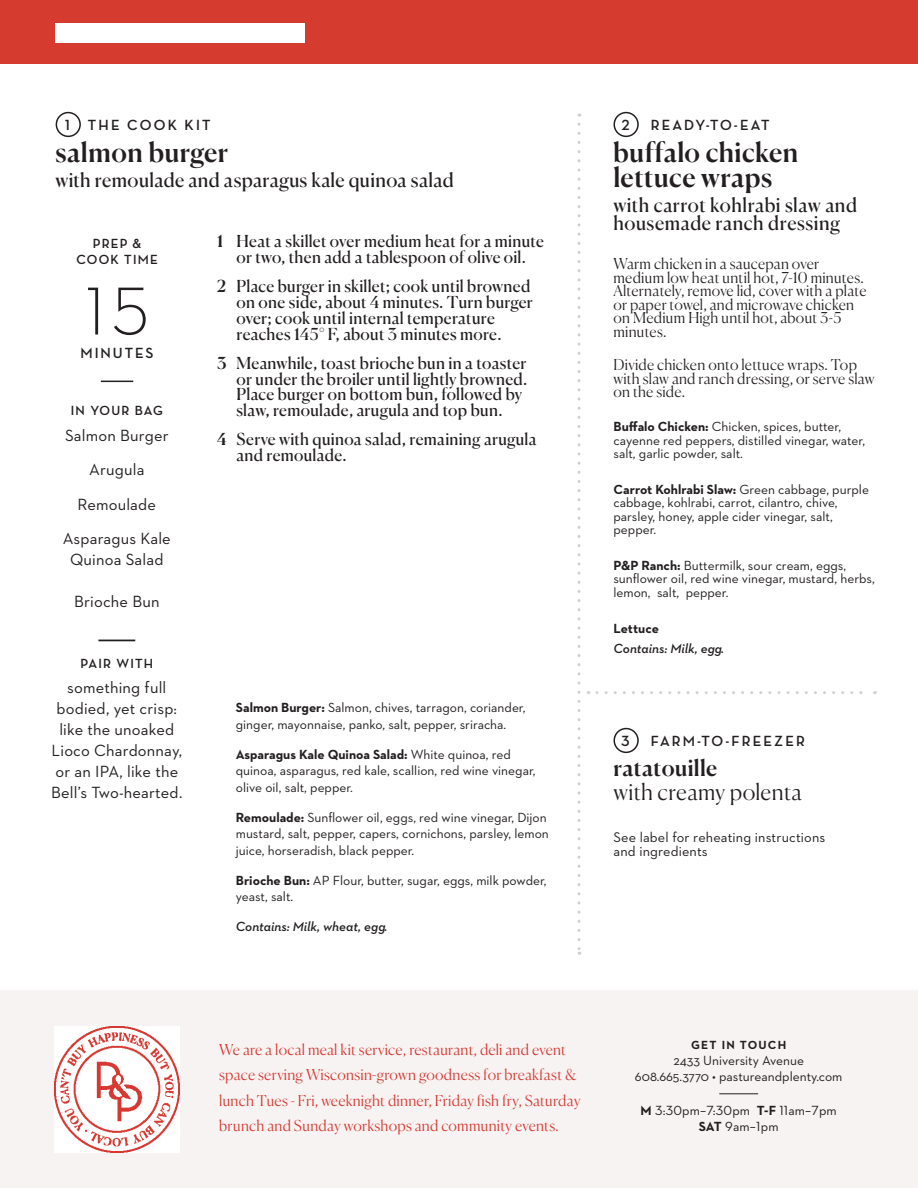
<style>
.page{position:relative;width:918px;height:1188px;background:#fff}
.page>*{position:absolute;margin:0;border:0;box-sizing:border-box;transform-origin:0 0}
.t1{font:300 69px "Neutraface 2 Text";color:#231f20}
.t2{font:500 27px/25.5px "Canela";letter-spacing:.015em;color:#231f20}
.t3{font:300 22.5px/24px "Canela";letter-spacing:.015em;color:#231f20}
.t4{font:19.5px/18px "Canela";letter-spacing:.02em;color:#231f20}
.t5{font:16.5px/15.8px "Canela";letter-spacing:.015em;color:#231f20}
.List_of_Ingredients{font:16.5px/21px "Neutraface 2 Text";letter-spacing:.01em;color:#231f20;text-align:center}
.t6{font:300 15px/13.5px "Canela";letter-spacing:.015em;color:#231f20}
.t7{font:300 15px/25.5px "Canela";letter-spacing:.015em;color:#d73830}
.t8{font:700 15px "Neutraface Display";letter-spacing:.145em;color:#231f20}
.t9{font:14.25px/14.2px "Neutraface 2 Text";letter-spacing:.01em;color:#231f20}
.t10{font:13.5px/13.5px "Neutraface 2 Text";color:#231f20}
.t11{font:italic 600 13.5px "Neutraface 2 Text";color:#231f20}
.List_of_Ingredients-2{font:700 13.5px/16.2px "Neutraface Display";letter-spacing:.09em;color:#231f20;text-align:center}
.t12{font:700 13.5px "Neutraface 2 Text";letter-spacing:-.005em;color:#231f20}
.t13{font:700 12px "Neutraface 2 Text";letter-spacing:.1em;color:#231f20}
.s1{font-weight:500}
.s2{font-weight:700}
</style>
<div class="page">
<div style="left:0;top:991px;width:918px;height:197px;background:#f7f3f2"></div>
<div style="left:0;top:0;width:918px;height:64px;background:#d63b30"></div>
<div style="left:55px;top:24px;width:249px;height:19px;background:#fff"></div>
<img style="left:54px;top:1027px;width:126px;height:125px">
<hr style="left:719px;top:1093px;width:39px;height:1px;background:#231f20">
<div style="left:56px;top:112px;width:25px;height:25px;border:2px solid #231f20;border-radius:50%"></div>
<svg style="left:597px;top:691px;width:278px;height:3px"></svg>
<div style="left:614px;top:112px;width:25px;height:25px;border:2px solid #231f20;border-radius:50%"></div>
<div style="left:614px;top:728px;width:25px;height:25px;border:2px solid #231f20;border-radius:50%"></div>
<svg style="left:578px;top:124px;width:2px;height:831px"></svg>
<hr style="left:101px;top:381px;width:32px;height:1px;background:#231f20">
<hr style="left:98px;top:640px;width:37px;height:1px;background:#231f20">
<p class="t8" style="left:65px;top:116px;width:6px">1</p>
<p class="t8" style="left:88px;top:116px;width:124px">THE COOK KIT</p>
<p class="t2" style="left:56px;top:137px;width:174px">salmon burger</p>
<p class="t4" style="left:56px;top:170px;width:400px">with remoulade and asparagus kale quinoa salad</p>
<p class="List_of_Ingredients-2" style="left:76px;top:236px;width:83px">PREP &amp;<br>COOK TIME</p>
<p class="t1" style="left:85px;top:268px;width:65px">15</p>
<p class="t8" style="left:81px;top:344px;width:75px">MINUTES</p>
<p class="List_of_Ingredients-2" style="left:71px;top:403px;width:94px">IN YOUR BAG</p>
<p class="List_of_Ingredients" style="left:65px;top:424px;width:105px">Salmon Burger</p>
<p class="List_of_Ingredients" style="left:89px;top:459px;width:57px">Arugula</p>
<p class="List_of_Ingredients" style="left:78px;top:493px;width:80px">Remoulade</p>
<p class="List_of_Ingredients" style="left:63px;top:528px;width:109px">Asparagus Kale<br>Quinoa Salad</p>
<p class="List_of_Ingredients" style="left:74px;top:591px;width:87px">Brioche Bun</p>
<p class="List_of_Ingredients-2" style="left:81px;top:656px;width:74px">PAIR WITH</p>
<p class="List_of_Ingredients" style="left:51px;top:677px;width:133px">something full bodied, yet crisp: like the unoaked<br>Lioco Chardonnay, or an IPA, like the<br>Bell’s Two-hearted.</p>
<p class="t5" style="left:217px;top:232px;width:328px;text-align:center"><span class="s1">1</span> Heat a skillet over medium heat for a minute or two, then add a tablespoon of olive oil.</p>
<p class="t5" style="left:237px;top:277px;width:298px;text-indent:-19px"><span class="s1">2</span> Place burger in skillet; cook until browned on one side, about 4 minutes. Turn burger over; cook until internal temperature reaches 145° F, about 3 minutes more.</p>
<p class="t5" style="left:237px;top:354px;width:292px;text-indent:-19px"><span class="s1">3</span> Meanwhile, toast brioche bun in a toaster or under the broiler until lightly browned.<br>Place burger on bottom bun, followed by slaw, remoulade, arugula and top bun.</p>
<p class="t5" style="left:237px;top:430px;width:302px;text-indent:-19px"><span class="s1">4</span> Serve with quinoa salad, remaining arugula and remoulade.</p>
<p class="t10" style="left:236px;top:699px;width:291px;line-height:16.5px"><span class="s2">Salmon Burger:</span> Salmon, chives, tarragon, coriander, ginger, mayonnaise, panko, salt, pepper, sriracha.</p>
<p class="t10" style="left:236px;top:746px;width:301px;line-height:16.5px"><span class="s2">Asparagus Kale Quinoa Salad:</span> White quinoa, red quinoa, asparagus, red kale, scallion, red wine vinegar, olive oil, salt, pepper.</p>
<p class="t10" style="left:236px;top:809px;width:315px;line-height:16.5px"><span class="s2">Remoulade:</span> Sunflower oil, eggs, red wine vinegar, Dijon mustard, salt, pepper, capers, cornichons, parsley, lemon juice, horseradish, black pepper.</p>
<p class="t10" style="left:236px;top:872px;width:312px;line-height:16.5px"><span class="s2">Brioche Bun:</span> AP Flour, butter, sugar, eggs, milk powder, yeast, salt.</p>
<p class="t11" style="left:236px;top:918px;width:153px">Contains: Milk, wheat, egg.</p>
<p class="t8" style="left:621px;top:116px;width:10px">2</p>
<p class="t8" style="left:651px;top:116px;width:120px">READY-TO-EAT</p>
<p class="t2" style="left:614px;top:137px;width:186px">buffalo chicken lettuce wraps</p>
<p class="t4" style="left:614px;top:195px;width:245px">with carrot kohlrabi slaw and housemade ranch dressing</p>
<p class="t6" style="left:614px;top:256px;width:255px">Warm chicken in a saucepan over medium low heat until hot, 7-10 minutes.<br>Alternately, remove lid, cover with a plate or paper towel, and microwave chicken on Medium High until hot, about 3-5 minutes.</p>
<p class="t6" style="left:614px;top:357px;width:263px">Divide chicken onto lettuce wraps. Top with slaw and ranch dressing, or serve slaw on the side.</p>
<p class="t10" style="left:614px;top:420px;width:253px"><span class="s2">Buffalo Chicken:</span> Chicken, spices, butter, cayenne red peppers, distilled vinegar, water, salt, garlic powder, salt.</p>
<p class="t10" style="left:614px;top:482px;width:257px"><span class="s2">Carrot Kohlrabi Slaw:</span> Green cabbage, purple cabbage, kohlrabi, carrot, cilantro, chive, parsley, honey, apple cider vinegar, salt, pepper.</p>
<p class="t10" style="left:614px;top:558px;width:263px"><span class="s2">P&amp;P Ranch:</span> Buttermilk, sour cream, eggs, sunflower oil, red wine vinegar, mustard, herbs, lemon, salt, pepper.</p>
<p class="t12" style="left:614px;top:619px;width:47px">Lettuce</p>
<p class="t11" style="left:614px;top:640px;width:112px">Contains: Milk, egg.</p>
<p class="t8" style="left:621px;top:732px;width:10px">3</p>
<p class="t8" style="left:651px;top:732px;width:156px">FARM-TO-FREEZER</p>
<p class="t3" style="left:614px;top:754px;width:190px"><span class="s1">ratatouille<br></span>with creamy polenta</p>
<p class="t9" style="left:614px;top:829px;width:213px">See label for reheating instructions and ingredients</p>
<p class="t7" style="left:219px;top:1035px;width:363px">We are a local meal kit service, restaurant, deli and event space serving Wisconsin-grown goodness for breakfast &amp; lunch Tues - Fri, weeknight dinner, Friday fish fry, Saturday brunch and Sunday workshops and community events.</p>
<p class="t13" style="left:691px;top:1037px;width:97px">GET IN TOUCH</p>
<p class="t10" style="left:673px;top:1053px;width:132px">2433 University Avenue</p>
<p class="t10" style="left:635px;top:1069px;width:209px">608.665.3770 • pastureandplenty.com</p>
<p class="t10" style="left:641px;top:1104px;width:198px"><span class="s2">M</span> 3:30pm–7:30pm <span class="s2">T-F</span> 11am–7pm</p>
<p class="t10" style="left:699px;top:1120px;width:81px"><span class="s2">SAT</span> 9am–1pm</p>
</div>
